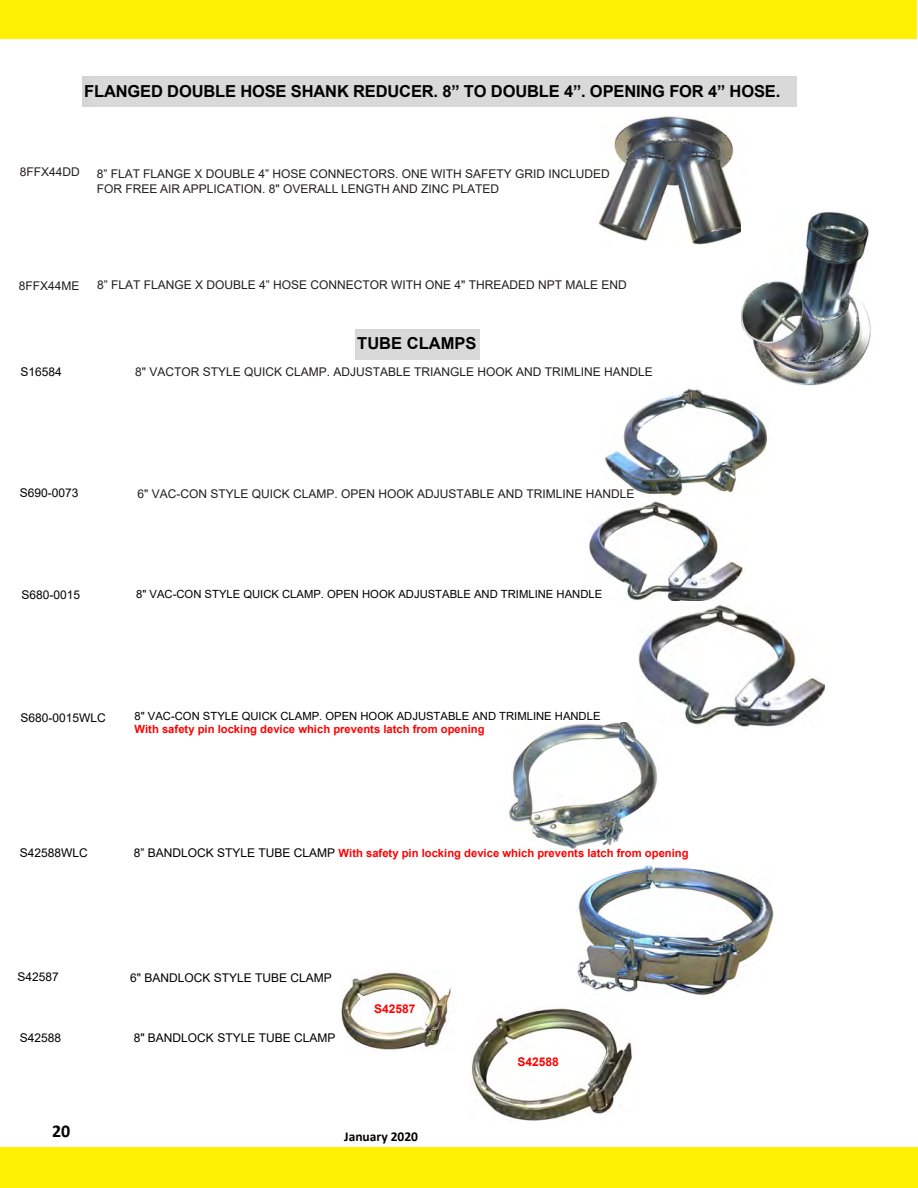
<style>
.page{position:relative;width:918px;height:1188px;background:#fff}
.page>*{position:absolute;margin:0;border:0;box-sizing:border-box;transform-origin:0 0}
.t1{font:700 18px "Calibri";color:#000}
.t2{font:700 16.5px "Arial";letter-spacing:-.01em;color:#000}
.t3{font:700 13.5px "Calibri";color:#000}
.t4{font:12px "Arial";color:#221e1f}
.t5{font:12px/15px "Arial";color:#231f20}
.t6{font:12px "Arial";color:#000}
.t7{font:700 12px "Arial";color:#f00}
.t8{font:700 11.25px "Arial";color:#f00}
.t9{font:11.25px "Arial";color:#000}
.s1{font-weight:400;font-size:12px;color:#000}
</style>
<div class="page">
<img style="left:605px;top:388px;width:163px;height:108px">
<img style="left:471px;top:1008px;width:163px;height:113px">
<img style="left:509px;top:723px;width:150px;height:126px">
<img style="left:577px;top:865px;width:198px;height:131px">
<div style="left:0;top:1px;width:917px;height:38px;background:#fff101"></div>
<div style="left:0;top:1147px;width:918px;height:41px;background:#fff101"></div>
<img style="left:598px;top:116px;width:143px;height:129px">
<img style="left:742px;top:212px;width:129px;height:178px">
<img style="left:589px;top:501px;width:156px;height:100px">
<img style="left:636px;top:605px;width:189px;height:125px">
<img style="left:340px;top:970px;width:113px;height:81px">
<h2 class="t2" style="left:84px;top:80px;width:698px">FLANGED DOUBLE HOSE SHANK REDUCER. 8” TO DOUBLE 4”. OPENING FOR 4” HOSE.</h2>
<p class="t5" style="left:20px;top:165px;width:62px">8FFX44DD</p>
<p class="t5" style="left:97px;top:166px;width:514px">8” FLAT FLANGE X DOUBLE 4” HOSE CONNECTORS. ONE WITH SAFETY GRID INCLUDED<br>FOR FREE AIR APPLICATION. 8" OVERALL LENGTH AND ZINC PLATED</p>
<p class="t4" style="left:19px;top:278px;width:62px">8FFX44ME</p>
<p class="t4" style="left:97px;top:276px;width:531px">8” FLAT FLANGE X DOUBLE 4” HOSE CONNECTOR WITH ONE 4" THREADED NPT MALE END</p>
<h2 class="t2" style="left:357px;top:332px;width:121px">TUBE CLAMPS</h2>
<p class="t6" style="left:20px;top:363px;width:43px">S16584</p>
<p class="t4" style="left:135px;top:364px;width:519px">8" VACTOR STYLE QUICK CLAMP. ADJUSTABLE TRIANGLE HOOK AND TRIMLINE HANDLE</p>
<p class="t6" style="left:20px;top:485px;width:60px">S690-0073</p>
<p class="t4" style="left:138px;top:485px;width:499px">6" VAC-CON STYLE QUICK CLAMP. OPEN HOOK ADJUSTABLE AND TRIMLINE HANDLE</p>
<p class="t6" style="left:22px;top:587px;width:60px">S680-0015</p>
<p class="t9" style="left:136px;top:587px;width:467px">8" VAC-CON STYLE QUICK CLAMP. OPEN HOOK ADJUSTABLE AND TRIMLINE HANDLE</p>
<p class="t6" style="left:21px;top:710px;width:87px">S680-0015WLC</p>
<p class="t9" style="left:135px;top:708px;width:467px">8" VAC-CON STYLE QUICK CLAMP. OPEN HOOK ADJUSTABLE AND TRIMLINE HANDLE</p>
<p class="t8" style="left:135px;top:721px;width:352px">With safety pin locking device which prevents latch from opening</p>
<p class="t6" style="left:20px;top:844px;width:70px">S42588WLC</p>
<p class="t8" style="left:134px;top:845px;width:556px"><span class="s1">8” BANDLOCK STYLE TUBE CLAMP</span> With safety pin locking device which prevents latch from opening</p>
<p class="t6" style="left:18px;top:968px;width:43px">S42587</p>
<p class="t6" style="left:20px;top:1030px;width:43px">S42588</p>
<h1 class="t1" style="left:52px;top:1119px;width:20px">20</h1>
<p class="t6" style="left:130px;top:969px;width:203px">6" BANDLOCK STYLE TUBE CLAMP</p>
<p class="t6" style="left:134px;top:1029px;width:203px">8" BANDLOCK STYLE TUBE CLAMP</p>
<p class="t7" style="left:374px;top:1000px;width:43px">S42587</p>
<p class="t3" style="left:344px;top:1127px;width:75px">January 2020</p>
<p class="t7" style="left:518px;top:1053px;width:43px">S42588</p>
</div>
